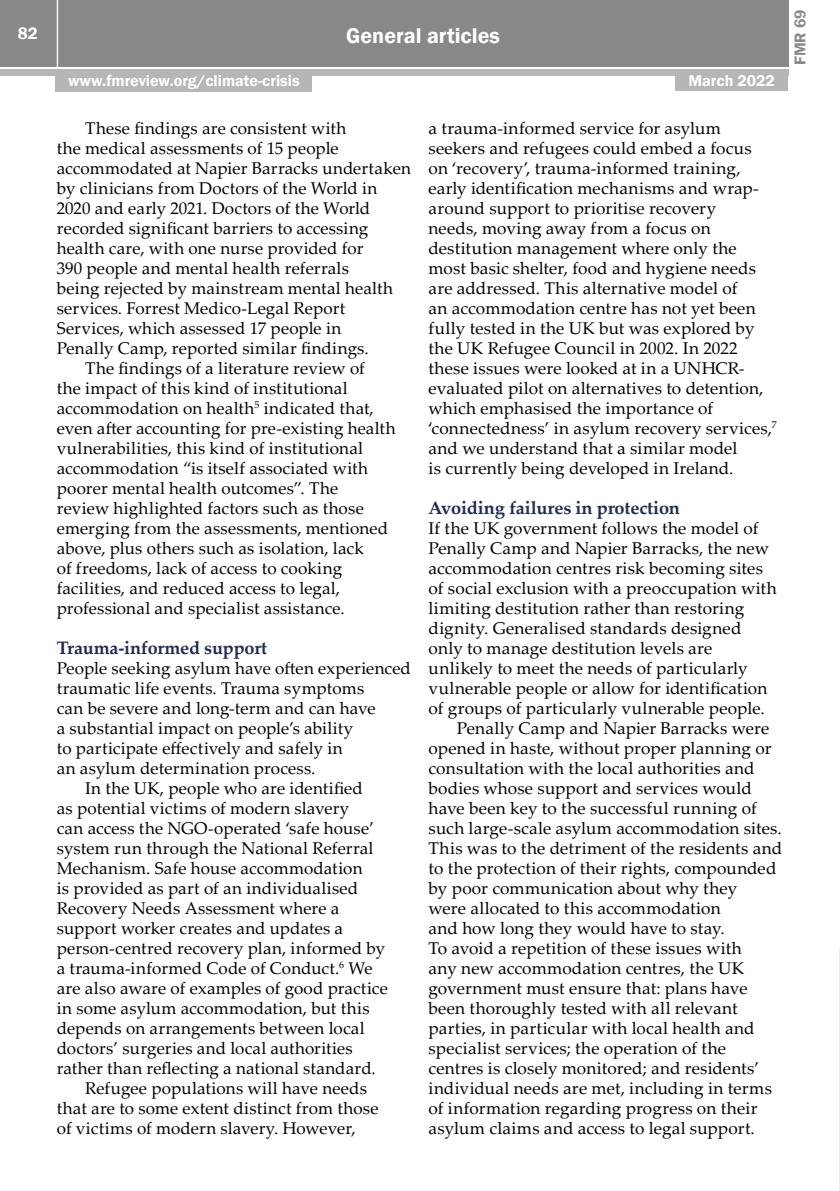
<style>
.page{position:relative;width:840px;height:1191px;background:#fff}
.page>*{position:absolute;margin:0;border:0;box-sizing:border-box;transform-origin:0 0}
.t1{font:600 22px "Franklin Gothic";color:#fff}
.t2{font:700 18px "Palatino Linotype";letter-spacing:-.01em;color:#202b53}
.t3{font:17px/20px "Palatino Linotype";letter-spacing:.01em;color:#000}
.t4{font:600 17px "Franklin Gothic";color:#fff}
.t5{font:600 16px "Franklin Gothic";color:#fff}
.t6{font:600 16px "Franklin Gothic";color:#888}
</style>
<div class="page">
<div style="left:0;top:0;width:787px;height:66px;background:#888"></div>
<div style="left:0;top:69px;width:787px;height:6px;background:#b6b6b6"></div>
<hr style="left:57px;top:0;width:1px;height:67px;background:#fff">
<div style="left:675px;top:73px;width:112px;height:18px;background:#b6b6b6"></div>
<div style="left:55px;top:74px;width:257px;height:18px;background:#b6b6b6"></div>
<p class="t4" style="left:18px;top:23px;width:21px">82</p>
<p class="t1" style="left:346px;top:22px;width:155px">General articles</p>
<p class="t5" style="left:68px;top:71px;width:233px">www.fmreview.org/climate-crisis</p>
<p class="t5" style="left:688px;top:71px;width:88px">March 2022</p>
<p class="t3" style="left:85px;top:117px;width:263px">These findings are consistent with</p>
<p class="t3" style="left:57px;top:137px;width:283px">the medical assessments of 15 people</p>
<p class="t3" style="left:57px;top:157px;width:356px">accommodated at Napier Barracks undertaken</p>
<p class="t3" style="left:57px;top:177px;width:322px">by clinicians from Doctors of the World in</p>
<p class="t3" style="left:57px;top:197px;width:315px">2020 and early 2021. Doctors of the World</p>
<p class="t3" style="left:57px;top:217px;width:313px">recorded significant barriers to accessing</p>
<p class="t3" style="left:57px;top:237px;width:308px">health care, with one nurse provided for</p>
<p class="t3" style="left:57px;top:257px;width:293px">390 people and mental health referrals</p>
<p class="t3" style="left:57px;top:277px;width:337px">being rejected by mainstream mental health</p>
<p class="t3" style="left:57px;top:297px;width:290px">services. Forrest Medico-Legal Report</p>
<p class="t3" style="left:57px;top:317px;width:286px">Services, which assessed 17 people in</p>
<p class="t3" style="left:57px;top:337px;width:313px">Penally Camp, reported similar findings.</p>
<p class="t3" style="left:85px;top:357px;width:281px">The findings of a literature review of</p>
<p class="t3" style="left:57px;top:377px;width:292px">the impact of this kind of institutional</p>
<p class="t3" style="left:57px;top:397px;width:318px">accommodation on health<sup>5</sup> indicated that,</p>
<p class="t3" style="left:57px;top:417px;width:340px">even after accounting for pre-existing health</p>
<p class="t3" style="left:57px;top:437px;width:308px">vulnerabilities, this kind of institutional</p>
<p class="t3" style="left:57px;top:457px;width:312px">accommodation “is itself associated with</p>
<p class="t3" style="left:57px;top:477px;width:283px">poorer mental health outcomes”. The</p>
<p class="t3" style="left:57px;top:497px;width:308px">review highlighted factors such as those</p>
<p class="t3" style="left:57px;top:517px;width:333px">emerging from the assessments, mentioned</p>
<p class="t3" style="left:57px;top:537px;width:308px">above, plus others such as isolation, lack</p>
<p class="t3" style="left:57px;top:557px;width:287px">of freedoms, lack of access to cooking</p>
<p class="t3" style="left:57px;top:577px;width:285px">facilities, and reduced access to legal,</p>
<p class="t3" style="left:57px;top:597px;width:289px">professional and specialist assistance.</p>
<p class="t2" style="left:57px;top:635px;width:212px">Trauma-informed support</p>
<p class="t3" style="left:57px;top:657px;width:355px">People seeking asylum have often experienced</p>
<p class="t3" style="left:57px;top:677px;width:309px">traumatic life events. Trauma symptoms</p>
<p class="t3" style="left:57px;top:697px;width:320px">can be severe and long-term and can have</p>
<p class="t3" style="left:57px;top:717px;width:298px">a substantial impact on people’s ability</p>
<p class="t3" style="left:57px;top:737px;width:287px">to participate effectively and safely in</p>
<p class="t3" style="left:57px;top:757px;width:260px">an asylum determination process.</p>
<p class="t3" style="left:85px;top:777px;width:279px">In the UK, people who are identified</p>
<p class="t3" style="left:57px;top:797px;width:294px">as potential victims of modern slavery</p>
<p class="t3" style="left:57px;top:817px;width:318px">can access the NGO-operated ‘safe house’</p>
<p class="t3" style="left:57px;top:837px;width:318px">system run through the National Referral</p>
<p class="t3" style="left:57px;top:857px;width:307px">Mechanism. Safe house accommodation</p>
<p class="t3" style="left:57px;top:877px;width:303px">is provided as part of an individualised</p>
<p class="t3" style="left:57px;top:897px;width:284px">Recovery Needs Assessment where a</p>
<p class="t3" style="left:57px;top:917px;width:288px">support worker creates and updates a</p>
<p class="t3" style="left:57px;top:937px;width:330px">person-centred recovery plan, informed by</p>
<p class="t3" style="left:57px;top:957px;width:317px">a trauma-informed Code of Conduct.<sup>6</sup> We</p>
<p class="t3" style="left:57px;top:977px;width:332px">are also aware of examples of good practice</p>
<p class="t3" style="left:57px;top:997px;width:314px">in some asylum accommodation, but this</p>
<p class="t3" style="left:57px;top:1017px;width:309px">depends on arrangements between local</p>
<p class="t3" style="left:57px;top:1037px;width:297px">doctors’ surgeries and local authorities</p>
<p class="t3" style="left:57px;top:1057px;width:320px">rather than reflecting a national standard.</p>
<p class="t3" style="left:85px;top:1077px;width:283px">Refugee populations will have needs</p>
<p class="t3" style="left:57px;top:1097px;width:323px">that are to some extent distinct from those</p>
<p class="t3" style="left:57px;top:1117px;width:300px">of victims of modern slavery. However,</p>
<p class="t3" style="left:428px;top:117px;width:349px">a trauma-informed service for asylum seekers and refugees could embed a focus<br>on ‘recovery’, trauma-informed training, early identification mechanisms and wrap&shy;around support to prioritise recovery<br>needs, moving away from a focus on destitution management where only the most basic shelter, food and hygiene needs are addressed. This alternative model of<br>an accommodation centre has not yet been fully tested in the UK but was explored by the UK Refugee Council in 2002. In 2022 these issues were looked at in a UNHCR&shy;evaluated pilot on alternatives to detention, which emphasised the importance of ‘connectedness’ in asylum recovery services,<sup>7 </sup>and we understand that a similar model<br>is currently being developed in Ireland.</p>
<p class="t2" style="left:428px;top:495px;width:253px">Avoiding failures in protection</p>
<p class="t3" style="left:428px;top:517px;width:331px">If the UK government follows the model of</p>
<p class="t3" style="left:428px;top:537px;width:342px">Penally Camp and Napier Barracks, the new</p>
<p class="t3" style="left:428px;top:557px;width:336px">accommodation centres risk becoming sites</p>
<p class="t3" style="left:428px;top:577px;width:349px">of social exclusion with a preoccupation with</p>
<p class="t3" style="left:428px;top:597px;width:317px">limiting destitution rather than restoring</p>
<p class="t3" style="left:428px;top:617px;width:314px">dignity. Generalised standards designed</p>
<p class="t3" style="left:428px;top:637px;width:285px">only to manage destitution levels are</p>
<p class="t3" style="left:428px;top:657px;width:320px">unlikely to meet the needs of particularly</p>
<p class="t3" style="left:428px;top:677px;width:340px">vulnerable people or allow for identification</p>
<p class="t3" style="left:428px;top:697px;width:337px">of groups of particularly vulnerable people.</p>
<p class="t3" style="left:456px;top:717px;width:314px">Penally Camp and Napier Barracks were</p>
<p class="t3" style="left:428px;top:737px;width:344px">opened in haste, without proper planning or</p>
<p class="t3" style="left:428px;top:757px;width:327px">consultation with the local authorities and</p>
<p class="t3" style="left:428px;top:777px;width:325px">bodies whose support and services would</p>
<p class="t3" style="left:428px;top:797px;width:329px">have been key to the successful running of</p>
<p class="t3" style="left:428px;top:817px;width:354px">such large-scale asylum accommodation sites.</p>
<p class="t3" style="left:428px;top:837px;width:355px">This was to the detriment of the residents and</p>
<p class="t3" style="left:428px;top:857px;width:349px">to the protection of their rights, compounded</p>
<p class="t3" style="left:428px;top:877px;width:310px">by poor communication about why they</p>
<p class="t3" style="left:428px;top:897px;width:293px">were allocated to this accommodation</p>
<p class="t3" style="left:428px;top:917px;width:297px">and how long they would have to stay.</p>
<p class="t3" style="left:428px;top:937px;width:315px">To avoid a repetition of these issues with</p>
<p class="t3" style="left:428px;top:957px;width:317px">any new accommodation centres, the UK</p>
<p class="t3" style="left:428px;top:977px;width:320px">government must ensure that: plans have</p>
<p class="t3" style="left:428px;top:997px;width:310px">been thoroughly tested with all relevant</p>
<p class="t3" style="left:428px;top:1017px;width:327px">parties, in particular with local health and</p>
<p class="t3" style="left:428px;top:1037px;width:299px">specialist services; the operation of the</p>
<p class="t3" style="left:428px;top:1057px;width:332px">centres is closely monitored; and residents’</p>
<p class="t3" style="left:428px;top:1077px;width:345px">individual needs are met, including in terms</p>
<p class="t3" style="left:428px;top:1097px;width:330px">of information regarding progress on their</p>
<p class="t3" style="left:428px;top:1117px;width:328px">asylum claims and access to legal support.</p>
<p class="t6" style="left:789px;top:65px;width:57px;rotate:-90deg">FMR 69</p>
</div>
